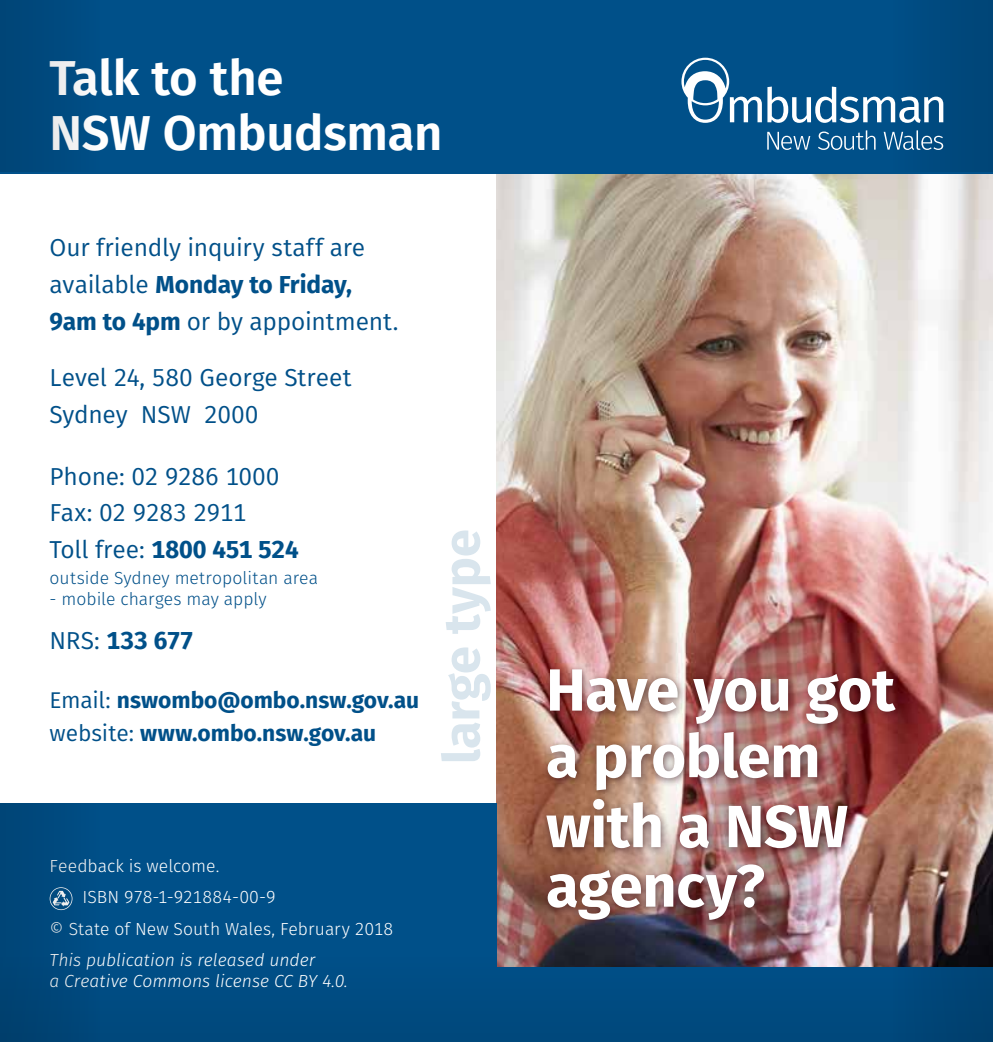
<style>
.page{position:relative;width:993px;height:1042px;background:#fff}
.page>*{position:absolute;margin:0;border:0;box-sizing:border-box;transform-origin:0 0}
.large_heading{font:700 59.5px/68.2px "Fira Sans";letter-spacing:-.005em;color:#fff}
.t1{font:700 50.75px "Fira Sans";letter-spacing:-.005em;color:#d9e5ed}
.large_heading-2{font:600 49px/54.2px "Fira Sans";letter-spacing:-.005em;color:#fff}
.t2{font:24.5px/36.8px "Fira Sans";letter-spacing:-.01em;color:#005089}
.t3{font:700 24.5px "Fira Sans";letter-spacing:-.005em;color:#005089}
.t4{font:700 22.75px "Fira Sans";color:#005089}
.Body_text{font:300 17.5px "Fira Sans";color:#fff}
.Body_text-2{font:italic 300 17.5px/21px "Fira Sans";color:#fff}
.t5{font:300 17.5px "Fira Sans";color:#005089}
.s1{font-weight:700}
.s2{font-weight:400}
</style>
<div class="page">
<img style="left:496px;top:174px;width:496px;height:793px">
<div style="left:0;top:0;width:496px;height:174px;background:#005089"></div>
<div style="left:496px;top:0;width:496px;height:174px;background:#005089"></div>
<div style="left:0;top:804px;width:496px;height:238px;background:#005089"></div>
<div style="left:0;top:956px;width:496px;height:86px;background:#004c82"></div>
<div style="left:496px;top:967px;width:496px;height:75px;background:#004b81"></div>
<div style="left:540px;top:663px;width:364px;height:266px;background:#230009;opacity:.6"></div>
<div style="left:0;top:0;width:99px;height:172px;background:#00497e"></div>
<div style="left:0;top:804px;width:99px;height:238px;background:#00487b"></div>
<div style="left:893px;top:0;width:99px;height:172px;background:#00487d"></div>
<div style="left:893px;top:967px;width:99px;height:75px;background:#004577"></div>
<svg style="left:767px;top:132px;width:43px;height:18px"></svg>
<svg style="left:818px;top:130px;width:57px;height:20px"></svg>
<svg style="left:883px;top:130px;width:59px;height:20px"></svg>
<svg style="left:767px;top:87px;width:176px;height:36px"></svg>
<svg style="left:681px;top:58px;width:80px;height:65px"></svg>
<p class="large_heading-2" style="left:50px;top:48px;width:394px">Talk to the<br>NSW Ombudsman</p>
<p class="t2" style="left:50px;top:229px;width:350px">Our friendly inquiry staff are available <span class="s1">Monday to Friday,<br>9am to 4pm</span> or by appointment.</p>
<p class="t2" style="left:50px;top:359px;width:303px">Level 24, 580 George Street<br>Sydney NSW 2000</p>
<p class="t2" style="left:50px;top:457px;width:231px">Phone: 02 9286 1000<br>Fax: 02 9283 2911</p>
<p class="t3" style="left:50px;top:529px;width:250px"><span class="s2">Toll free:</span> 1800 451 524</p>
<p class="t5" style="left:50px;top:565px;width:270px">outside Sydney metropolitan area</p>
<p class="t5" style="left:50px;top:586px;width:218px">- mobile charges may apply</p>
<p class="t3" style="left:50px;top:620px;width:145px"><span class="s2">NRS:</span> 133 677</p>
<p class="t4" style="left:50px;top:680px;width:371px"><span class="s2">Email:</span> nswombo@ombo.nsw.gov.au</p>
<p class="t4" style="left:50px;top:713px;width:328px"><span class="s2">website:</span> www.ombo.nsw.gov.au</p>
<p class="t1" style="left:419px;top:764px;width:236px;rotate:-90deg">large type</p>
<p class="Body_text" style="left:50px;top:853px;width:171px">Feedback is welcome.</p>
<p class="Body_text" style="left:83px;top:884px;width:195px">ISBN 978-1-921884-00-9</p>
<p class="Body_text" style="left:50px;top:917px;width:345px">© State of New South Wales, February 2018</p>
<p class="Body_text-2" style="left:50px;top:950px;width:299px">This publication is released under<br>a Creative Commons license CC BY 4.0.</p>
<p class="large_heading" style="left:546px;top:651px;width:350px">Have you got a problem with a NSW</p>
<p class="large_heading" style="left:546px;top:847px;width:220px">agency?</p>
</div>
